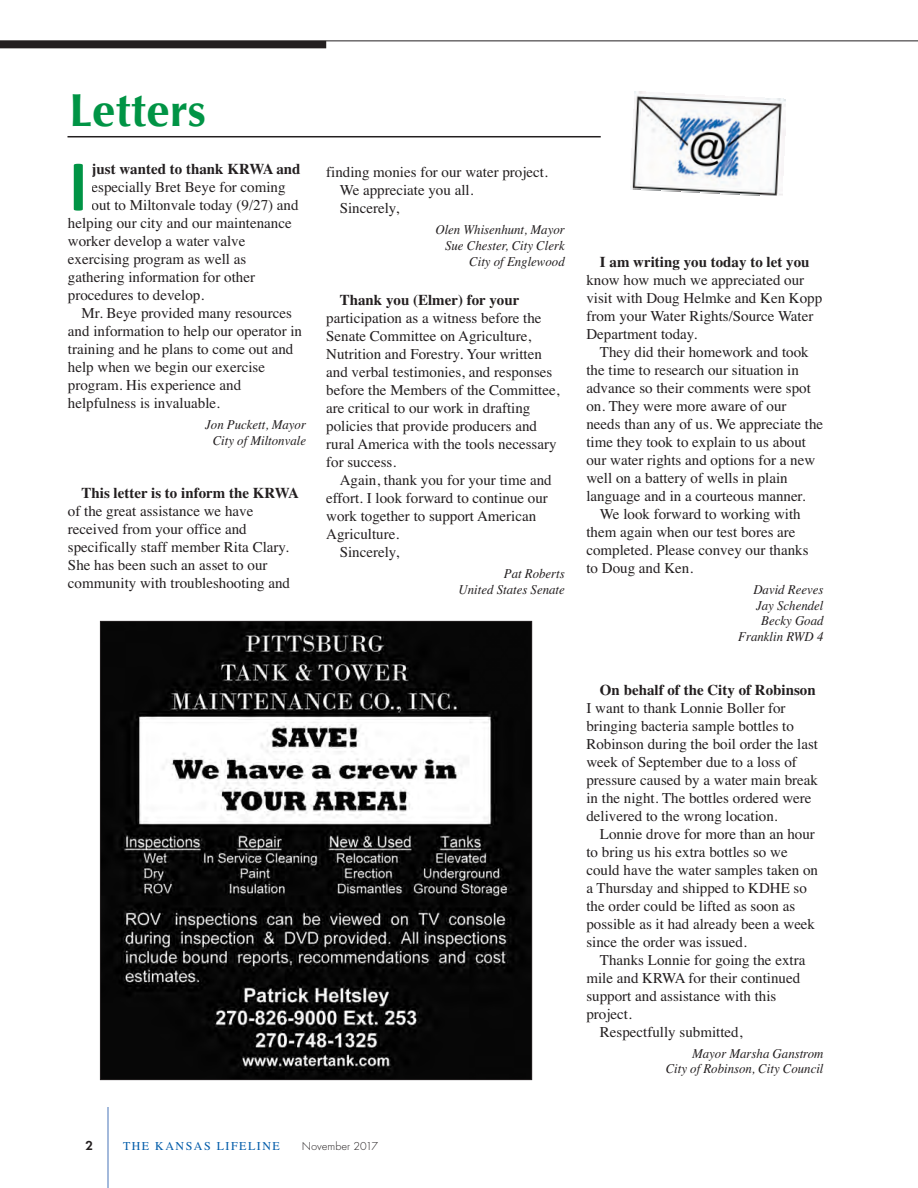
<style>
.page{position:relative;width:918px;height:1188px;background:#fff}
.page>*{position:absolute;margin:0;border:0;box-sizing:border-box;transform-origin:0 0}
.t1{font:700 73.5px "Calibri";color:#009445;scale:.95 1}
.t2{font:700 46.5px "Optima";color:#009445}
.t3{font:15px/18px "Times";color:#231f20}
.t4{font:700 15px "Times";color:#231f20}
.t5{font:italic 13.5px/15.8px "Times";color:#231f20;text-align:right;scale:.95 1}
.t6{font:600 13.5px "Futura T";color:#231f20}
.t7{font:12px "Times";letter-spacing:.125em;color:#015ba9}
.t8{font:300 12px "Futura T";color:#231f20}
</style>
<div class="page">
<hr style="left:68px;top:136px;width:533px;height:1px;background:#231f20">
<hr style="left:108px;top:1107px;width:1px;height:81px;background:#4975b9">
<div style="left:0;top:41px;width:326px;height:7px;background:#231f20"></div>
<img style="left:630px;top:91px;width:156px;height:105px">
<hr style="left:0;top:40px;width:918px;height:1px;background:#231f20">
<img style="left:102px;top:623px;width:428px;height:455px">
<h2 class="t2" style="left:69px;top:83px;width:138px">Letters</h2>
<h1 class="t1" style="left:69px;top:142px;width:21px">I</h1>
<p class="t4" style="left:92px;top:160px;width:211px">just wanted to thank KRWA and</p>
<p class="t3" style="left:92px;top:178px;width:196px">especially Bret Beye for coming</p>
<p class="t3" style="left:92px;top:196px;width:209px">out to Miltonvale today (9/27) and</p>
<p class="t3" style="left:68px;top:214px;width:225px">helping our city and our maintenance</p>
<p class="t3" style="left:68px;top:232px;width:179px">worker develop a water valve</p>
<p class="t3" style="left:68px;top:250px;width:180px">exercising program as well as</p>
<p class="t3" style="left:68px;top:268px;width:189px">gathering information for other</p>
<p class="t3" style="left:68px;top:286px;width:138px">procedures to develop.</p>
<p class="t3" style="left:81px;top:304px;width:212px">Mr. Beye provided many resources</p>
<p class="t3" style="left:68px;top:322px;width:236px">and information to help our operator in</p>
<p class="t3" style="left:68px;top:340px;width:227px">training and he plans to come out and</p>
<p class="t3" style="left:68px;top:358px;width:199px">help when we begin our exercise</p>
<p class="t3" style="left:68px;top:376px;width:175px">program. His experience and</p>
<p class="t3" style="left:68px;top:394px;width:154px">helpfulness is invaluable.</p>
<p class="t5" style="left:205px;top:417px;width:108px;text-align:center">Jon Puckett, Mayor<br>City of Miltonvale</p>
<p class="t4" style="left:81px;top:484px;width:219px">This letter is to inform the KRWA</p>
<p class="t3" style="left:68px;top:502px;width:224px">of the great assistance we have received from your office and specifically staff member Rita Clary.<br>She has been such an asset to our community with troubleshooting and</p>
<p class="t3" style="left:340px;top:163px;width:210px;text-indent:-14px">finding monies for our water project.<br>We appreciate you all.<br>Sincerely,</p>
<p class="t5" style="left:435px;top:222px;width:138px">Olen Whisenhunt, Mayor<br>Sue Chester, City Clerk<br>City of Englewood</p>
<p class="t4" style="left:340px;top:291px;width:181px">Thank you (Elmer) for your</p>
<p class="t3" style="left:326px;top:309px;width:235px">participation as a witness before the Senate Committee on Agriculture, Nutrition and Forestry. Your written and verbal testimonies, and responses before the Members of the Committee, are critical to our work in drafting policies that provide producers and rural America with the tools necessary for success.</p>
<p class="t3" style="left:340px;top:471px;width:214px">Again, thank you for your time and</p>
<p class="t3" style="left:326px;top:489px;width:223px">effort. I look forward to continue our</p>
<p class="t3" style="left:326px;top:507px;width:211px">work together to support American</p>
<p class="t3" style="left:326px;top:525px;width:74px">Agriculture.</p>
<p class="t3" style="left:340px;top:543px;width:61px">Sincerely,</p>
<p class="t5" style="left:459px;top:565px;width:113px">Pat Roberts<br>United States Senate</p>
<p class="t4" style="left:600px;top:253px;width:211px">I am writing you today to let you</p>
<p class="t3" style="left:586px;top:271px;width:237px">know how much we appreciated our visit with Doug Helmke and Ken Kopp from your Water Rights/Source Water<br>Department today.</p>
<p class="t3" style="left:586px;top:343px;width:238px;text-indent:14px">They did their homework and took the time to research our situation in advance so their comments were spot on. They were more aware of our needs than any of us. We appreciate the time they took to explain to us about our water rights and options for a new well on a battery of wells in plain language and in a courteous manner.</p>
<p class="t3" style="left:586px;top:505px;width:224px;text-indent:14px">We look forward to working with them again when our test bores are completed. Please convey our thanks to Doug and Ken.</p>
<p class="t5" style="left:738px;top:581px;width:91px">David Reeves<br>Jay Schendel<br>Becky Goad<br>Franklin RWD 4</p>
<p class="t4" style="left:600px;top:681px;width:217px">On behalf of the City of Robinson</p>
<p class="t3" style="left:586px;top:698px;width:233px">I want to thank Lonnie Boller for bringing bacteria sample bottles to Robinson during the boil order the last week of September due to a loss of pressure caused by a water main break in the night. The bottles ordered were delivered to the wrong location.</p>
<p class="t3" style="left:586px;top:824px;width:233px;text-indent:14px">Lonnie drove for more than an hour to bring us his extra bottles so we could have the water samples taken on a Thursday and shipped to KDHE so the order could be lifted as soon as possible as it had already been a week since the order was issued.</p>
<p class="t3" style="left:600px;top:950px;width:207px">Thanks Lonnie for going the extra</p>
<p class="t3" style="left:586px;top:968px;width:215px">mile and KRWA for their continued</p>
<p class="t3" style="left:586px;top:986px;width:191px">support and assistance with this</p>
<p class="t3" style="left:586px;top:1004px;width:47px">project.</p>
<p class="t3" style="left:600px;top:1022px;width:144px">Respectfully submitted,</p>
<p class="t5" style="left:666px;top:1045px;width:168px">Mayor Marsha Ganstrom<br>City of Robinson, City Council</p>
<p class="t6" style="left:85px;top:1137px;width:9px">2</p>
<p class="t7" style="left:123px;top:1139px;width:158px">THE KANSAS LIFELINE</p>
<p class="t8" style="left:302px;top:1139px;width:78px">November 2017</p>
</div>
